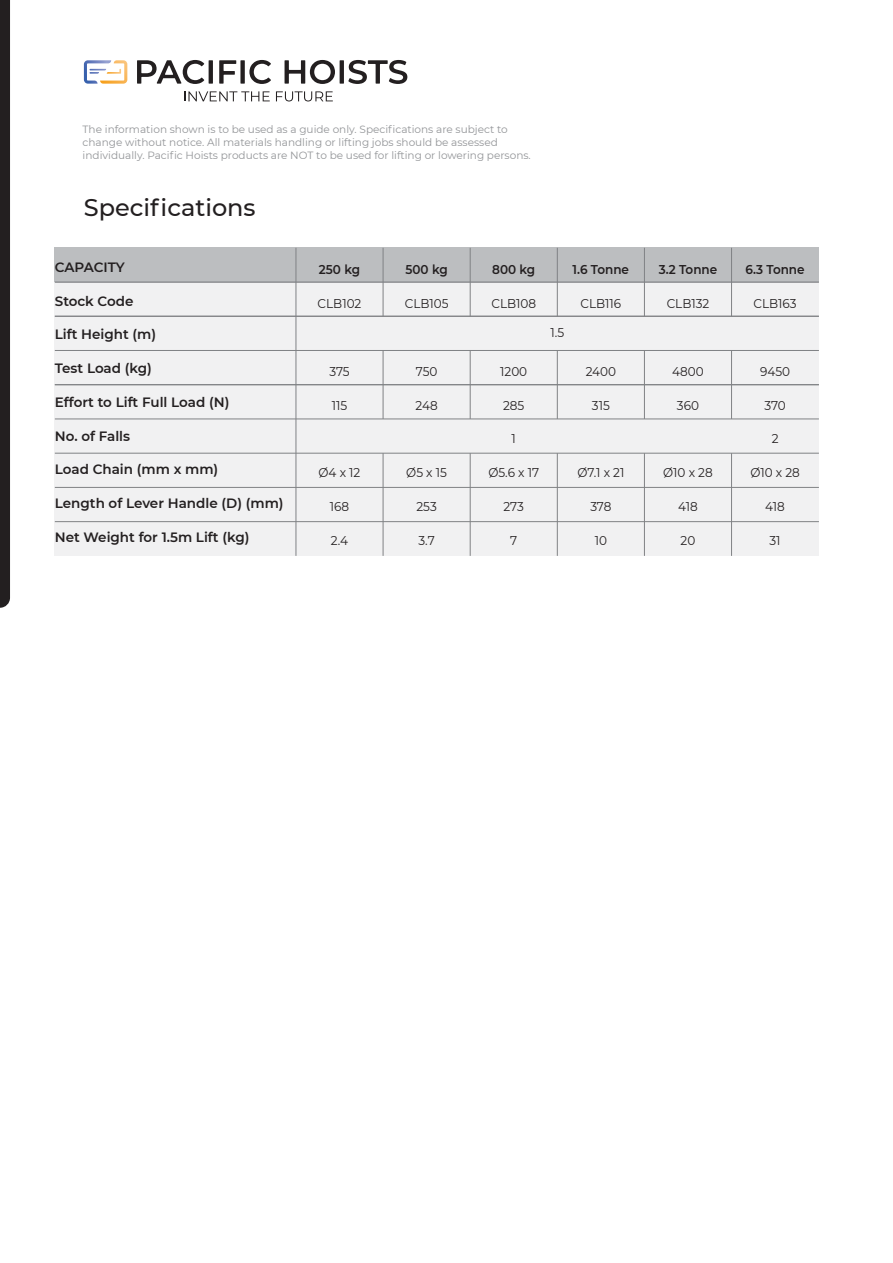
<style>
.page{position:relative;width:893px;height:1263px;background:#fff}
.page>*{position:absolute;margin:0;border:0;box-sizing:border-box;transform-origin:0 0}
.t1{font:500 24px "Montserrat";color:#231f20}
.t2{font:600 13.5px "Montserrat";color:#231f20}
.t3{font:12.75px "Montserrat";color:#231f20;scale:.94 1}
.t4{font:600 12.75px "Montserrat";color:#231f20;scale:.94 1}
.t5{font:10.5px/12.6px "Montserrat";color:#939598}
</style>
<div class="page">
<div style="left:0;top:0;width:10px;height:608px;background:#231f20"></div>
<svg style="left:184px;top:91px;width:86px;height:10px"></svg>
<svg style="left:276px;top:91px;width:57px;height:10px"></svg>
<svg style="left:137px;top:60px;width:67px;height:24px"></svg>
<svg style="left:209px;top:60px;width:4px;height:24px"></svg>
<svg style="left:219px;top:60px;width:17px;height:24px"></svg>
<div style="left:240px;top:60px;width:5px;height:24px;background:#231f20"></div>
<svg style="left:249px;top:60px;width:22px;height:24px"></svg>
<svg style="left:285px;top:60px;width:50px;height:24px"></svg>
<hr style="left:340px;top:60px;width:4px;height:24px;background:#231f20">
<svg style="left:348px;top:60px;width:59px;height:24px"></svg>
<svg style="left:84px;top:60px;width:43px;height:24px"></svg>
<div style="left:55px;top:255px;width:764px;height:301px;background:#f1f1f2"></div>
<hr style="left:55px;top:350px;width:764px;height:1px;background:#808285">
<hr style="left:55px;top:418px;width:764px;height:1px;background:#808285">
<hr style="left:55px;top:453px;width:764px;height:1px;background:#808285">
<hr style="left:55px;top:487px;width:764px;height:1px;background:#808285">
<hr style="left:55px;top:521px;width:764px;height:1px;background:#808285">
<hr style="left:55px;top:316px;width:764px;height:1px;background:#808285">
<div style="left:55px;top:248px;width:764px;height:34px;background:#bcbec0"></div>
<hr style="left:55px;top:282px;width:764px;height:1px;background:#808285">
<hr style="left:55px;top:384px;width:764px;height:1px;background:#808285">
<hr style="left:383px;top:248px;width:1px;height:68px;background:#808285">
<hr style="left:295px;top:248px;width:1px;height:308px;background:#808285">
<hr style="left:470px;top:248px;width:1px;height:68px;background:#808285">
<hr style="left:557px;top:248px;width:1px;height:68px;background:#808285">
<hr style="left:644px;top:248px;width:1px;height:68px;background:#808285">
<hr style="left:731px;top:248px;width:1px;height:68px;background:#808285">
<hr style="left:383px;top:350px;width:1px;height:69px;background:#808285">
<hr style="left:470px;top:350px;width:1px;height:69px;background:#808285">
<hr style="left:557px;top:350px;width:1px;height:69px;background:#808285">
<hr style="left:644px;top:350px;width:1px;height:69px;background:#808285">
<hr style="left:731px;top:350px;width:1px;height:69px;background:#808285">
<hr style="left:383px;top:453px;width:1px;height:103px;background:#808285">
<hr style="left:470px;top:453px;width:1px;height:103px;background:#808285">
<hr style="left:557px;top:453px;width:1px;height:103px;background:#808285">
<hr style="left:644px;top:453px;width:1px;height:103px;background:#808285">
<hr style="left:731px;top:453px;width:1px;height:103px;background:#808285">
<p class="t5" style="left:83px;top:123px;width:450px">The information shown is to be used as a guide only. Specifications are subject to change without notice. All materials handling or lifting jobs should be assessed individually. Pacific Hoists products are NOT to be used for lifting or lowering persons.</p>
<h1 class="t1" style="left:84px;top:191px;width:173px">Specifications</h1>
<p class="t2" style="left:55px;top:257px;width:71px">CAPACITY</p>
<p class="t2" style="left:55px;top:291px;width:80px">Stock Code</p>
<p class="t2" style="left:55px;top:325px;width:103px">Lift Height (m)</p>
<p class="t2" style="left:55px;top:359px;width:99px">Test Load (kg)</p>
<p class="t2" style="left:55px;top:392px;width:176px">Effort to Lift Full Load (N)</p>
<p class="t2" style="left:55px;top:426px;width:77px">No. of Falls</p>
<p class="t2" style="left:55px;top:460px;width:165px">Load Chain (mm x mm)</p>
<p class="t2" style="left:55px;top:494px;width:230px">Length of Lever Handle (D) (mm)</p>
<p class="t2" style="left:55px;top:527px;width:196px">Net Weight for 1.5m Lift (kg)</p>
<p class="t4" style="left:319px;top:261px;width:45px">250 kg</p>
<p class="t3" style="left:318px;top:295px;width:48px">CLB102</p>
<p class="t3" style="left:329px;top:362px;width:23px">375</p>
<p class="t3" style="left:332px;top:396px;width:18px">115</p>
<p class="t3" style="left:319px;top:464px;width:46px">Ø4 x 12</p>
<p class="t3" style="left:330px;top:497px;width:22px">168</p>
<p class="t3" style="left:331px;top:531px;width:20px">2.4</p>
<p class="t4" style="left:406px;top:261px;width:46px">500 kg</p>
<p class="t3" style="left:405px;top:295px;width:48px">CLB105</p>
<p class="t3" style="left:416px;top:362px;width:24px">750</p>
<p class="t3" style="left:415px;top:396px;width:25px">248</p>
<p class="t3" style="left:406px;top:464px;width:45px">Ø5 x 15</p>
<p class="t3" style="left:416px;top:497px;width:23px">253</p>
<p class="t3" style="left:418px;top:531px;width:19px">3.7</p>
<p class="t4" style="left:492px;top:261px;width:47px">800 kg</p>
<p class="t3" style="left:491px;top:295px;width:49px">CLB108</p>
<p class="t3" style="left:500px;top:362px;width:30px">1200</p>
<p class="t3" style="left:503px;top:396px;width:24px">285</p>
<p class="t3" style="left:512px;top:430px;width:6px">1</p>
<p class="t3" style="left:488px;top:464px;width:55px">Ø5.6 x 17</p>
<p class="t3" style="left:503px;top:497px;width:23px">273</p>
<p class="t3" style="left:510px;top:531px;width:9px">7</p>
<p class="t3" style="left:550px;top:324px;width:16px">1.5</p>
<p class="t4" style="left:573px;top:261px;width:62px">1.6 Tonne</p>
<p class="t3" style="left:580px;top:295px;width:45px">CLB116</p>
<p class="t3" style="left:586px;top:362px;width:34px">2400</p>
<p class="t3" style="left:592px;top:396px;width:21px">315</p>
<p class="t3" style="left:577px;top:464px;width:52px">Ø7.1 x 21</p>
<p class="t3" style="left:590px;top:497px;width:24px">378</p>
<p class="t3" style="left:595px;top:531px;width:15px">10</p>
<p class="t4" style="left:659px;top:261px;width:64px">3.2 Tonne</p>
<p class="t3" style="left:667px;top:295px;width:47px">CLB132</p>
<p class="t3" style="left:672px;top:362px;width:35px">4800</p>
<p class="t3" style="left:677px;top:396px;width:25px">360</p>
<p class="t3" style="left:663px;top:464px;width:54px">Ø10 x 28</p>
<p class="t3" style="left:678px;top:497px;width:22px">418</p>
<p class="t3" style="left:681px;top:531px;width:17px">20</p>
<p class="t4" style="left:745px;top:261px;width:65px">6.3 Tonne</p>
<p class="t3" style="left:753px;top:295px;width:47px">CLB163</p>
<p class="t3" style="left:760px;top:362px;width:33px">9450</p>
<p class="t3" style="left:764px;top:396px;width:24px">370</p>
<p class="t3" style="left:772px;top:430px;width:9px">2</p>
<p class="t3" style="left:750px;top:464px;width:54px">Ø10 x 28</p>
<p class="t3" style="left:765px;top:497px;width:22px">418</p>
<p class="t3" style="left:769px;top:531px;width:13px">31</p>
</div>
